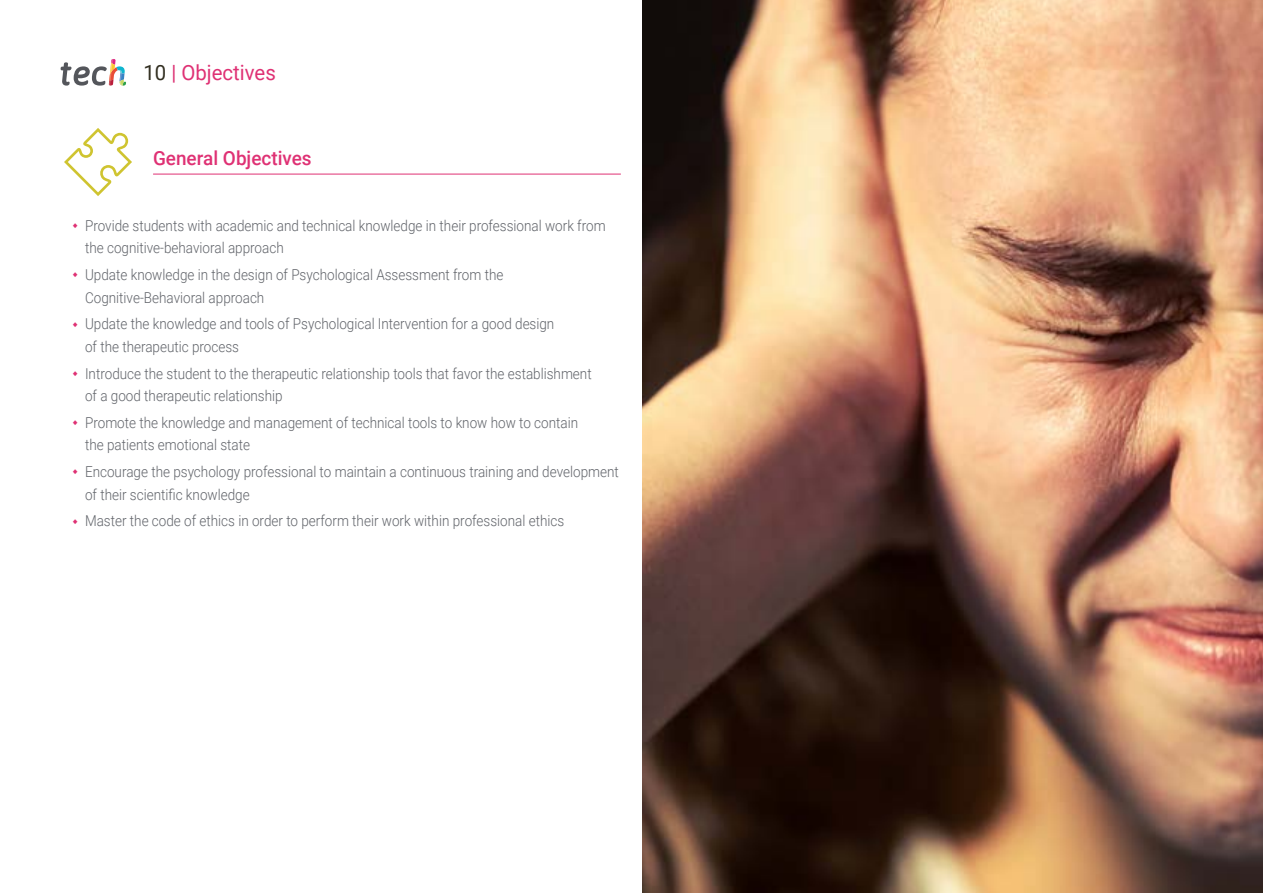
<style>
.page{position:relative;width:1263px;height:893px;background:#fff}
.page>*{position:absolute;margin:0;border:0;box-sizing:border-box;transform-origin:0 0}
.t1{font:21px "Roboto";color:#df3174}
.t2{font:500 19.5px "Roboto";color:#df3174}
.t3{font:300 15px/22.5px "Roboto";color:#61646a;scale:.9 1}
.s1{color:#312e20}
.s2{color:#dc3072}
</style>
<div class="page">
<img style="left:642px;top:0;width:621px;height:893px">
<svg style="left:61px;top:59px;width:65px;height:27px"></svg>
<svg style="left:64px;top:128px;width:68px;height:68px"></svg>
<hr style="left:153px;top:174px;width:468px;height:1px;background:#df3174">
<h1 class="t1" style="left:144px;top:57px;width:134px"><span class="s1">10</span> <span class="s2">|</span> Objectives</h1>
<h2 class="t2" style="left:153px;top:144px;width:160px">General Objectives</h2>
<p class="t3" style="left:85px;top:214px;width:580px">Provide students with academic and technical knowledge in their professional work from the cognitive-behavioral approach</p>
<p class="t3" style="left:85px;top:263px;width:466px">Update knowledge in the design of Psychological Assessment from the<br>Cognitive-Behavioral approach</p>
<p class="t3" style="left:85px;top:312px;width:523px">Update the knowledge and tools of Psychological Intervention for a good design of the therapeutic process</p>
<p class="t3" style="left:85px;top:361px;width:564px">Introduce the student to the therapeutic relationship tools that favor the establishment of a good therapeutic relationship</p>
<p class="t3" style="left:85px;top:411px;width:549px">Promote the knowledge and management of technical tools to know how to contain the patients emotional state</p>
<p class="t3" style="left:85px;top:460px;width:595px">Encourage the psychology professional to maintain a continuous training and development of their scientific knowledge</p>
<p class="t3" style="left:85px;top:509px;width:534px">Master the code of ethics in order to perform their work within professional ethics</p>
</div>
